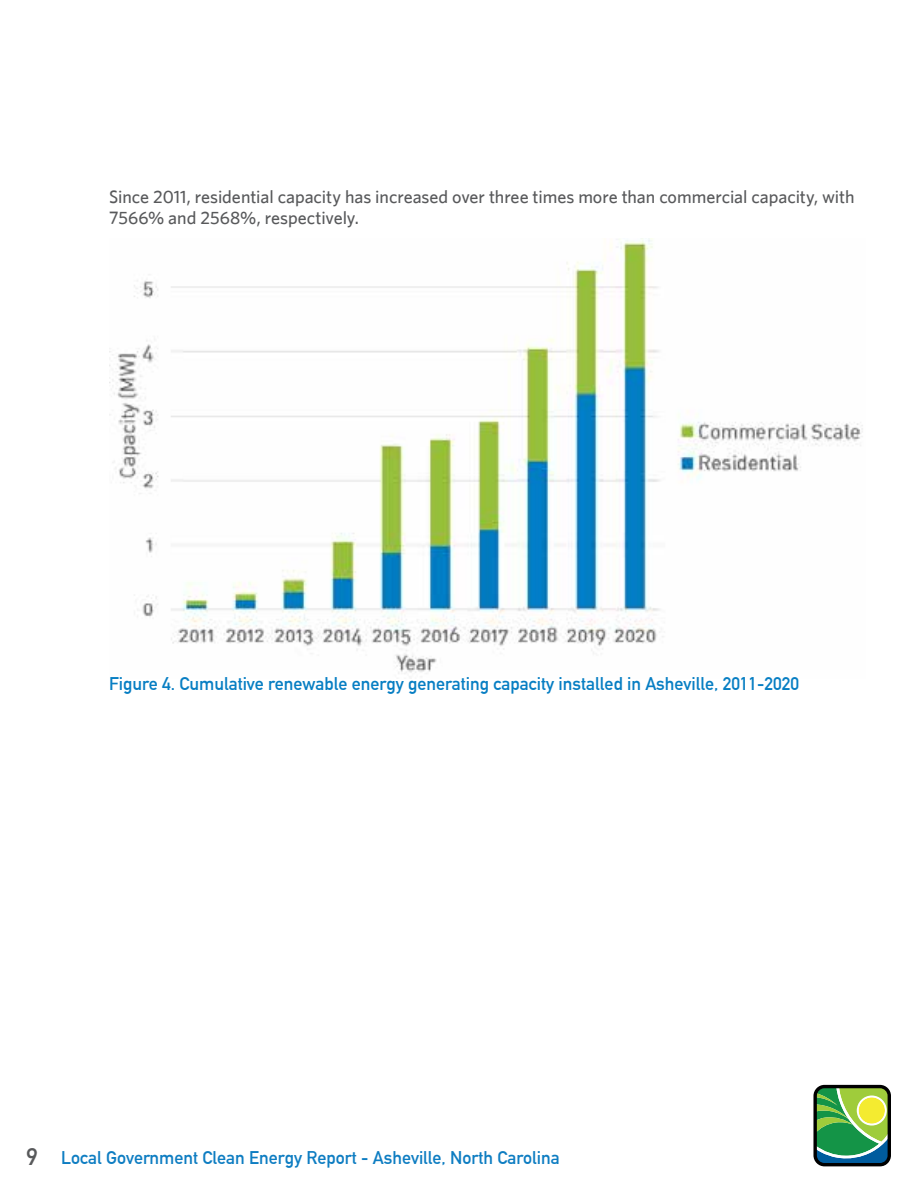
<style>
.page{position:relative;width:918px;height:1188px;background:#fff}
.page>*{position:absolute;margin:0;border:0;box-sizing:border-box;transform-origin:0 0}
.t1{font:500 18px/21px "Whitney";letter-spacing:-.005em;color:#58595b}
.t2{font:700 18px "DIN Alternate";color:#077ec3}
.t3{font:700 18px "DIN Alternate";color:#0e7dc2}
.s1{font-size:24px;color:#58595b}
</style>
<div class="page">
<svg style="left:813px;top:1085px;width:78px;height:81px;background:#5f9956"></svg>
<img style="left:109px;top:239px;width:754px;height:435px">
<p class="t1" style="left:109px;top:186px;width:747px">Since 2011, residential capacity has increased over three times more than commercial capacity, with<br>7566% and 2568%, respectively.</p>
<p class="t2" style="left:109px;top:670px;width:692px">Figure 4. Cumulative renewable energy generating capacity installed in Asheville, 2011-2020</p>
<p class="t3" style="left:27px;top:1144px;width:535px"><span class="s1">9</span> Local Government Clean Energy Report - Asheville, North Carolina</p>
</div>
